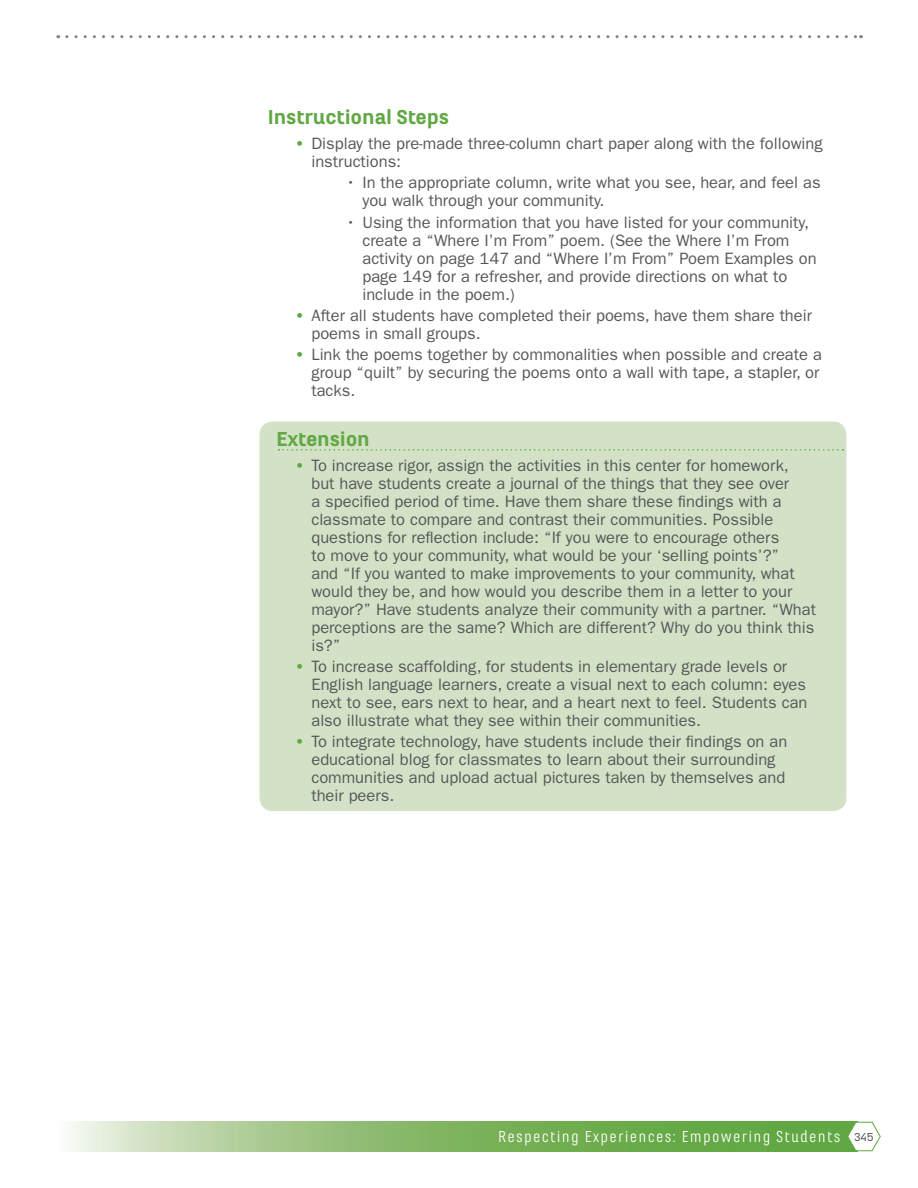
<style>
.page{position:relative;width:918px;height:1188px;background:#fff}
.page>*{position:absolute;margin:0;border:0;box-sizing:border-box;transform-origin:0 0}
.t1{font:900 21px "Marianina X Wd FY";letter-spacing:-.01em;color:#61a844}
.t2{font:16.5px/18px "ITC Franklin Gothic Std";color:#57585a}
.t3{font:16.5px "Marianina Wd FY";letter-spacing:.075em;color:#fff}
.s1{font-weight:600;color:#61a844}
.s2{font-family:"Marianina X Wd FY";font-weight:500;font-size:12px;color:#57585a}
</style>
<div class="page">
<svg style="left:70px;top:1122px;width:777px;height:29px;background:#8cbc72"></svg>
<svg style="left:847px;top:1121px;width:34px;height:31px"></svg>
<svg style="left:67px;top:35px;width:795px;height:3px"></svg>
<div style="left:259px;top:422px;width:587px;height:389px;background:#d3e2c6;border-radius:13px"></div>
<svg style="left:278px;top:449px;width:565px;height:2px"></svg>
<p class="t1" style="left:268px;top:106px;width:183px">Instructional Steps</p>
<p class="t2" style="left:311px;top:135px;width:513px;text-indent:-16px"><span class="s1">•</span> Display the pre-made three-column chart paper along with the following instructions:</p>
<p class="t2" style="left:362px;top:174px;width:460px;text-indent:-16px">• In the appropriate column, write what you see, hear, and feel as you walk through your community.</p>
<p class="t2" style="left:362px;top:213px;width:456px;text-indent:-16px">• Using the information that you have listed for your community, create a “Where I’m From” poem. (See the Where I’m From activity on page 147 and “Where I’m From” Poem Examples on page 149 for a refresher, and provide directions on what to include in the poem.)</p>
<p class="t2" style="left:311px;top:306px;width:502px;text-indent:-16px"><span class="s1">•</span> After all students have completed their poems, have them share their poems in small groups.</p>
<p class="t2" style="left:311px;top:346px;width:512px;text-indent:-16px"><span class="s1">•</span> Link the poems together by commonalities when possible and create a group “quilt” by securing the poems onto a wall with tape, a stapler, or tacks.</p>
<p class="t1" style="left:277px;top:428px;width:95px">Extension</p>
<p class="t2" style="left:311px;top:456px;width:506px;text-indent:-16px"><span class="s1">•</span> To increase rigor, assign the activities in this center for homework, but have students create a journal of the things that they see over<br>a specified period of time. Have them share these findings with a classmate to compare and contrast their communities. Possible questions for reflection include: “If you were to encourage others<br>to move to your community, what would be your ‘selling points’?”<br>and “If you wanted to make improvements to your community, what would they be, and how would you describe them in a letter to your mayor?” Have students analyze their community with a partner. “What perceptions are the same? Which are different? Why do you think this is?”</p>
<p class="t2" style="left:311px;top:657px;width:498px;text-indent:-16px"><span class="s1">•</span> To increase scaffolding, for students in elementary grade levels or English language learners, create a visual next to each column: eyes next to see, ears next to hear, and a heart next to feel. Students can also illustrate what they see within their communities.</p>
<p class="t2" style="left:311px;top:733px;width:477px;text-indent:-16px"><span class="s1">•</span> To integrate technology, have students include their findings on an educational blog for classmates to learn about their surrounding communities and upload actual pictures taken by themselves and their peers.</p>
<p class="t3" style="left:498px;top:1128px;width:377px">Respecting Experiences: Empowering Students <span class="s2">345</span></p>
</div>
